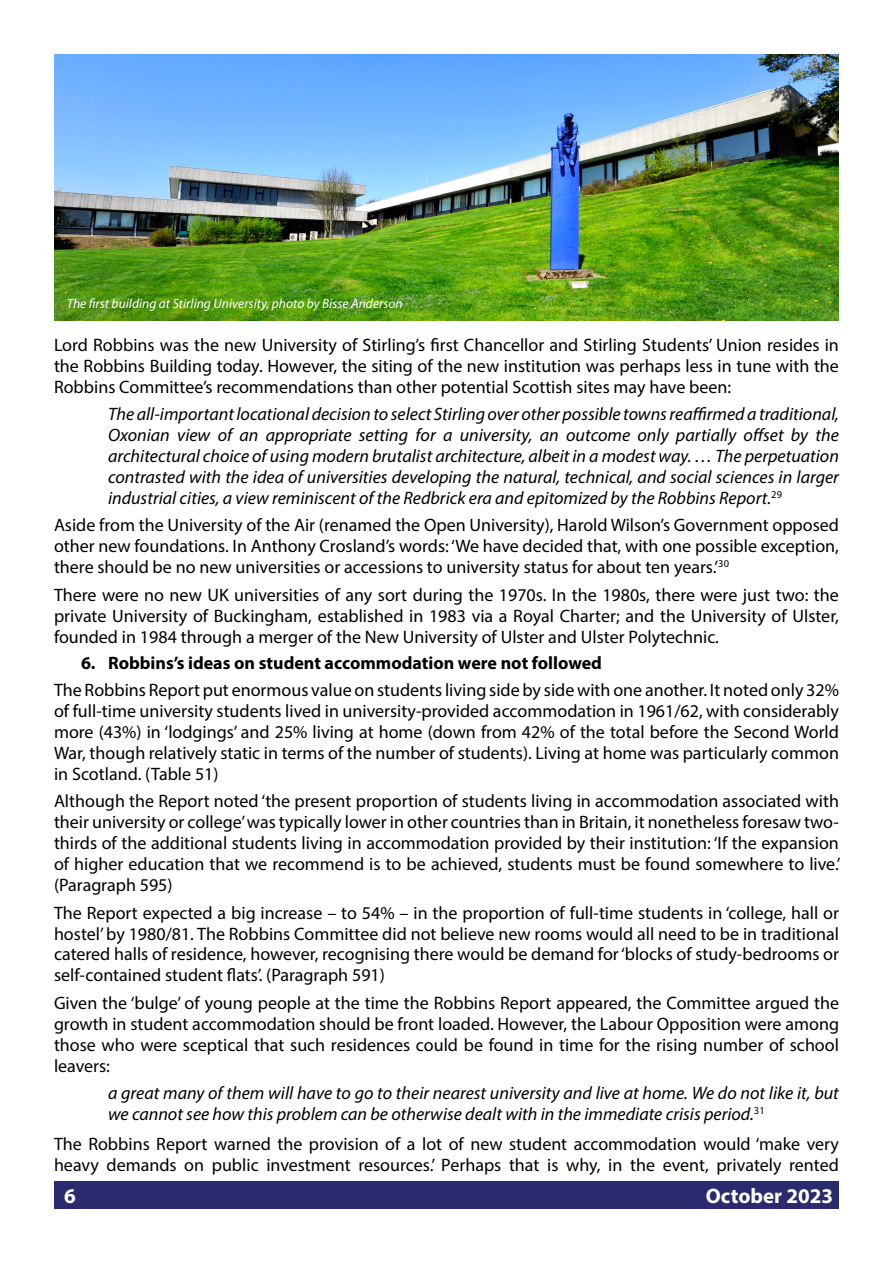
<style>
.page{position:relative;width:893px;height:1263px;background:#fff}
.page>*{position:absolute;margin:0;border:0;box-sizing:border-box;transform-origin:0 0}
.t1{font:700 21px "Myriad Pro";color:#fff}
.t2{font:18px/21px "Myriad Pro";color:#000;text-align:justify}
.t3{font:italic 18px/21px "Myriad Pro";color:#000;text-align:justify}
.t4{font:700 18px "Myriad Pro";color:#000}
.t5{font:italic 13.5px "Myriad Pro";color:#fff}
</style>
<div class="page">
<div style="left:54px;top:1182px;width:785px;height:27px;background:#2c2a6f"></div>
<img style="left:54px;top:54px;width:785px;height:266px">
<p class="t5" style="left:67px;top:295px;width:337px">The first building at Stirling University, photo by Bisse Anderson</p>
<p class="t2" style="left:54px;top:334px;width:786px">Lord Robbins was the new University of Stirling’s first Chancellor and Stirling Students’ Union resides in the Robbins Building today. However, the siting of the new institution was perhaps less in tune with the Robbins Committee’s recommendations than other potential Scottish sites may have been:</p>
<p class="t3" style="left:108px;top:403px;width:732px">The all-important locational decision to select Stirling over other possible towns reaffirmed a traditional, Oxonian view of an appropriate setting for a university, an outcome only partially offset by the architectural choice of using modern brutalist architecture, albeit in a modest way. … The perpetuation contrasted with the idea of universities developing the natural, technical, and social sciences in larger industrial cities, a view reminiscent of the Redbrick era and epitomized by the Robbins Report.<sup>29</sup></p>
<p class="t2" style="left:54px;top:515px;width:786px">Aside from the University of the Air (renamed the Open University), Harold Wilson’s Government opposed other new foundations. In Anthony Crosland’s words: ‘We have decided that, with one possible exception, there should be no new universities or accessions to university status for about ten years.’<sup>30</sup></p>
<p class="t2" style="left:54px;top:584px;width:786px">There were no new UK universities of any sort during the 1970s. In the 1980s, there were just two: the private University of Buckingham, established in 1983 via a Royal Charter; and the University of Ulster, founded in 1984 through a merger of the New University of Ulster and Ulster Polytechnic.</p>
<p class="t4" style="left:81px;top:651px;width:522px">6. Robbins’s ideas on student accommodation were not followed</p>
<p class="t2" style="left:54px;top:679px;width:786px">The Robbins Report put enormous value on students living side by side with one another. It noted only 32% of full-time university students lived in university-provided accommodation in 1961/62, with considerably more (43%) in ‘lodgings’ and 25% living at home (down from 42% of the total before the Second World War, though relatively static in terms of the number of students). Living at home was particularly common in Scotland. (Table 51)</p>
<p class="t2" style="left:54px;top:790px;width:788px">Although the Report noted ‘the present proportion of students living in accommodation associated with their university or college’ was typically lower in other countries than in Britain, it nonetheless foresaw two&shy;thirds of the additional students living in accommodation provided by their institution: ‘If the expansion of higher education that we recommend is to be achieved, students must be found somewhere to live.’ (Paragraph 595)</p>
<p class="t2" style="left:54px;top:902px;width:787px">The Report expected a big increase – to 54% – in the proportion of full-time students in ‘college, hall or hostel’ by 1980/81. The Robbins Committee did not believe new rooms would all need to be in traditional catered halls of residence, however, recognising there would be demand for ‘blocks of study-bedrooms or self-contained student flats’. (Paragraph 591)</p>
<p class="t2" style="left:54px;top:992px;width:786px">Given the ‘bulge’ of young people at the time the Robbins Report appeared, the Committee argued the growth in student accommodation should be front loaded. However, the Labour Opposition were among those who were sceptical that such residences could be found in time for the rising number of school leavers:</p>
<p class="t3" style="left:108px;top:1082px;width:732px">a great many of them will have to go to their nearest university and live at home. We do not like it, but we cannot see how this problem can be otherwise dealt with in the immediate crisis period.<sup>31</sup></p>
<p class="t2" style="left:54px;top:1133px;width:786px">The Robbins Report warned the provision of a lot of new student accommodation would ‘make very heavy demands on public investment resources.’ Perhaps that is why, in the event, privately rented</p>
<p class="t1" style="left:64px;top:1182px;width:13px">6</p>
<p class="t1" style="left:706px;top:1182px;width:129px">October 2023</p>
</div>
